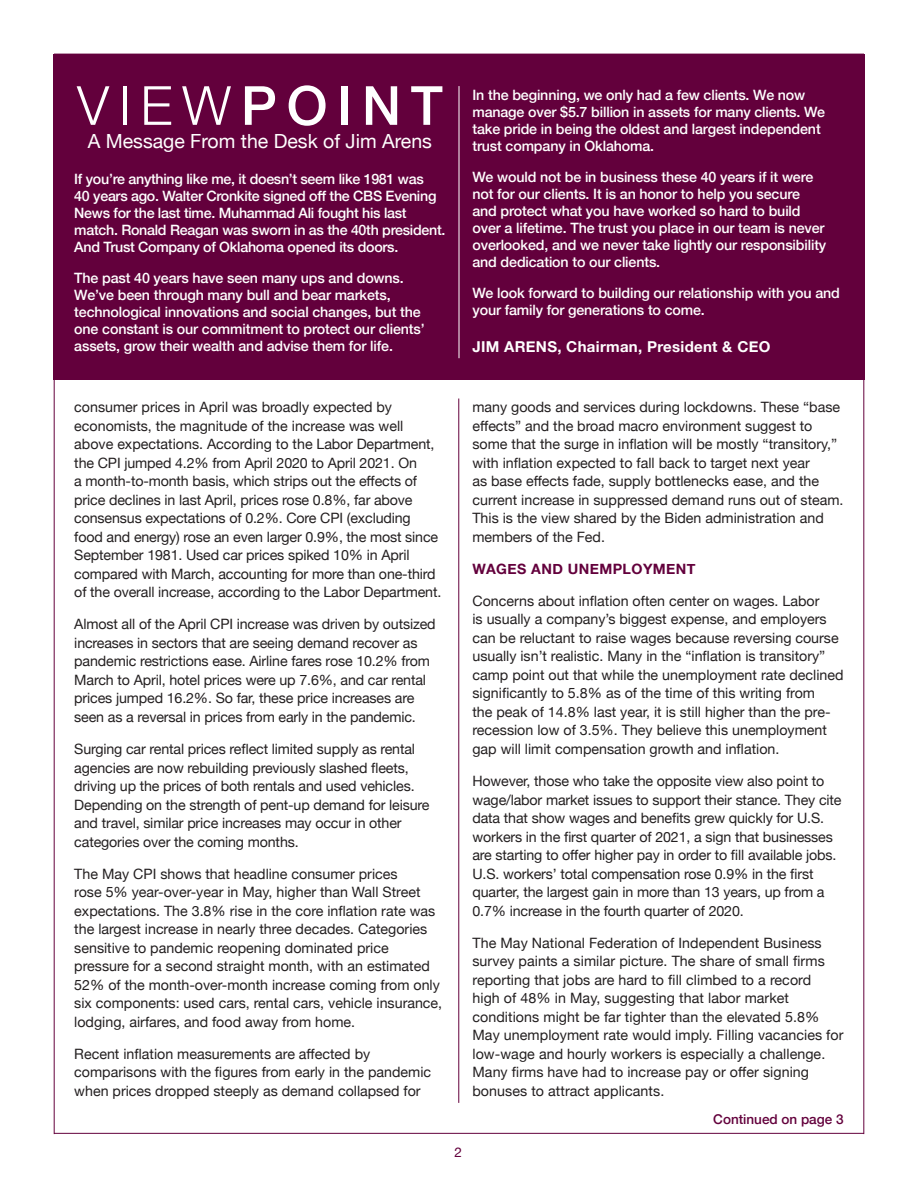
<style>
.page{position:relative;width:918px;height:1188px;background:#fff}
.page>*{position:absolute;margin:0;border:0;box-sizing:border-box;transform-origin:0 0}
.t1{font:500 54px "Helvetica Neue";letter-spacing:.18em;color:#fff}
.t2{font:19.5px "Helvetica Neue";color:#fff}
.t3{font:700 15px "Helvetica Neue";letter-spacing:.02em;color:#fff}
.t4{font:14.25px/18.6px "Helvetica Neue";color:#231f20}
.Continued___To{font:500 14.25px/17.1px "Helvetica Neue";letter-spacing:-.01em;color:#fff}
.t5{font:700 14.25px "Helvetica Neue";letter-spacing:.03em;color:#63003c}
.t6{font:500 13.5px "Helvetica Neue";color:#63003c}
.t7{font:13.5px "Helvetica Neue";color:#63003c}
.s1{font-weight:300}
</style>
<div class="page">
<hr style="left:54px;top:1133px;width:810px;height:1px;background:#63003c">
<hr style="left:54px;top:54px;width:1px;height:1080px;background:#63003c">
<hr style="left:864px;top:54px;width:1px;height:1080px;background:#63003c">
<div style="left:53px;top:54px;width:812px;height:326px;background:#63003c"></div>
<hr style="left:459px;top:86px;width:1px;height:272px;background:#fff">
<hr style="left:459px;top:399px;width:1px;height:704px;background:#63003c">
<p class="t1" style="left:77px;top:62px;width:367px"><span class="s1">VIEW</span>POINT</p>
<p class="t2" style="left:88px;top:127px;width:346px">A Message From the Desk of Jim Arens</p>
<p class="Continued___To" style="left:74px;top:169px;width:373px">If you’re anything like me, it doesn’t seem like 1981 was<br>40 years ago. Walter Cronkite signed off the CBS Evening News for the last time. Muhammad Ali fought his last match. Ronald Reagan was sworn in as the 40th president.<br>And Trust Company of Oklahoma opened its doors.</p>
<p class="Continued___To" style="left:74px;top:268px;width:352px">The past 40 years have seen many ups and downs.<br>We’ve been through many bull and bear markets, technological innovations and social changes, but the one constant is our commitment to protect our clients’ assets, grow their wealth and advise them for life.</p>
<p class="Continued___To" style="left:472px;top:85px;width:354px">In the beginning, we only had a few clients. We now manage over $5.7 billion in assets for many clients. We take pride in being the oldest and largest independent trust company in Oklahoma.</p>
<p class="Continued___To" style="left:472px;top:167px;width:355px">We would not be in business these 40 years if it were not for our clients. It is an honor to help you secure and protect what you have worked so hard to build over a lifetime. The trust you place in our team is never overlooked, and we never take lightly our responsibility and dedication to our clients.</p>
<p class="Continued___To" style="left:472px;top:283px;width:369px">We look forward to building our relationship with you and your family for generations to come.</p>
<p class="t3" style="left:472px;top:335px;width:299px">JIM ARENS, Chairman, President &amp; CEO</p>
<p class="t4" style="left:74px;top:399px;width:369px">consumer prices in April was broadly expected by economists, the magnitude of the increase was well above expectations. According to the Labor Department, the CPI jumped 4.2% from April 2020 to April 2021. On<br>a month-to-month basis, which strips out the effects of price declines in last April, prices rose 0.8%, far above consensus expectations of 0.2%. Core CPI (excluding food and energy) rose an even larger 0.9%, the most since September 1981. Used car prices spiked 10% in April compared with March, accounting for more than one-third of the overall increase, according to the Labor Department.</p>
<p class="t4" style="left:74px;top:616px;width:363px">Almost all of the April CPI increase was driven by outsized increases in sectors that are seeing demand recover as pandemic restrictions ease. Airline fares rose 10.2% from March to April, hotel prices were up 7.6%, and car rental prices jumped 16.2%. So far, these price increases are seen as a reversal in prices from early in the pandemic.</p>
<p class="t4" style="left:74px;top:741px;width:357px">Surging car rental prices reflect limited supply as rental agencies are now rebuilding previously slashed fleets, driving up the prices of both rentals and used vehicles.<br>Depending on the strength of pent-up demand for leisure and travel, similar price increases may occur in other categories over the coming months.</p>
<p class="t4" style="left:74px;top:865px;width:369px">The May CPI shows that headline consumer prices<br>rose 5% year-over-year in May, higher than Wall Street expectations. The 3.8% rise in the core inflation rate was the largest increase in nearly three decades. Categories sensitive to pandemic reopening dominated price pressure for a second straight month, with an estimated 52% of the month-over-month increase coming from only six components: used cars, rental cars, vehicle insurance, lodging, airfares, and food away from home.</p>
<p class="t4" style="left:74px;top:1045px;width:358px">Recent inflation measurements are affected by comparisons with the figures from early in the pandemic when prices dropped steeply as demand collapsed for</p>
<p class="t7" style="left:455px;top:1142px;width:9px">2</p>
<p class="t4" style="left:472px;top:399px;width:373px">many goods and services during lockdowns. These “base effects” and the broad macro environment suggest to some that the surge in inflation will be mostly “transitory,” with inflation expected to fall back to target next year<br>as base effects fade, supply bottlenecks ease, and the current increase in suppressed demand runs out of steam.<br>This is the view shared by the Biden administration and members of the Fed.</p>
<p class="t5" style="left:472px;top:558px;width:225px">WAGES AND UNEMPLOYMENT</p>
<p class="t4" style="left:472px;top:592px;width:373px">Concerns about inflation often center on wages. Labor<br>is usually a company’s biggest expense, and employers can be reluctant to raise wages because reversing course usually isn’t realistic. Many in the “inflation is transitory” camp point out that while the unemployment rate declined significantly to 5.8% as of the time of this writing from<br>the peak of 14.8% last year, it is still higher than the pre&shy;recession low of 3.5%. They believe this unemployment gap will limit compensation growth and inflation.</p>
<p class="t4" style="left:472px;top:772px;width:371px">However, those who take the opposite view also point to wage/labor market issues to support their stance. They cite data that show wages and benefits grew quickly for U.S. workers in the first quarter of 2021, a sign that businesses are starting to offer higher pay in order to fill available jobs.<br>U.S. workers’ total compensation rose 0.9% in the first quarter, the largest gain in more than 13 years, up from a 0.7% increase in the fourth quarter of 2020.</p>
<p class="t4" style="left:472px;top:934px;width:373px">The May National Federation of Independent Business survey paints a similar picture. The share of small firms reporting that jobs are hard to fill climbed to a record<br>high of 48% in May, suggesting that labor market conditions might be far tighter than the elevated 5.8% May unemployment rate would imply. Filling vacancies for low-wage and hourly workers is especially a challenge.<br>Many firms have had to increase pay or offer signing bonuses to attract applicants.</p>
<p class="t6" style="left:713px;top:1108px;width:132px">Continued on page 3</p>
</div>
